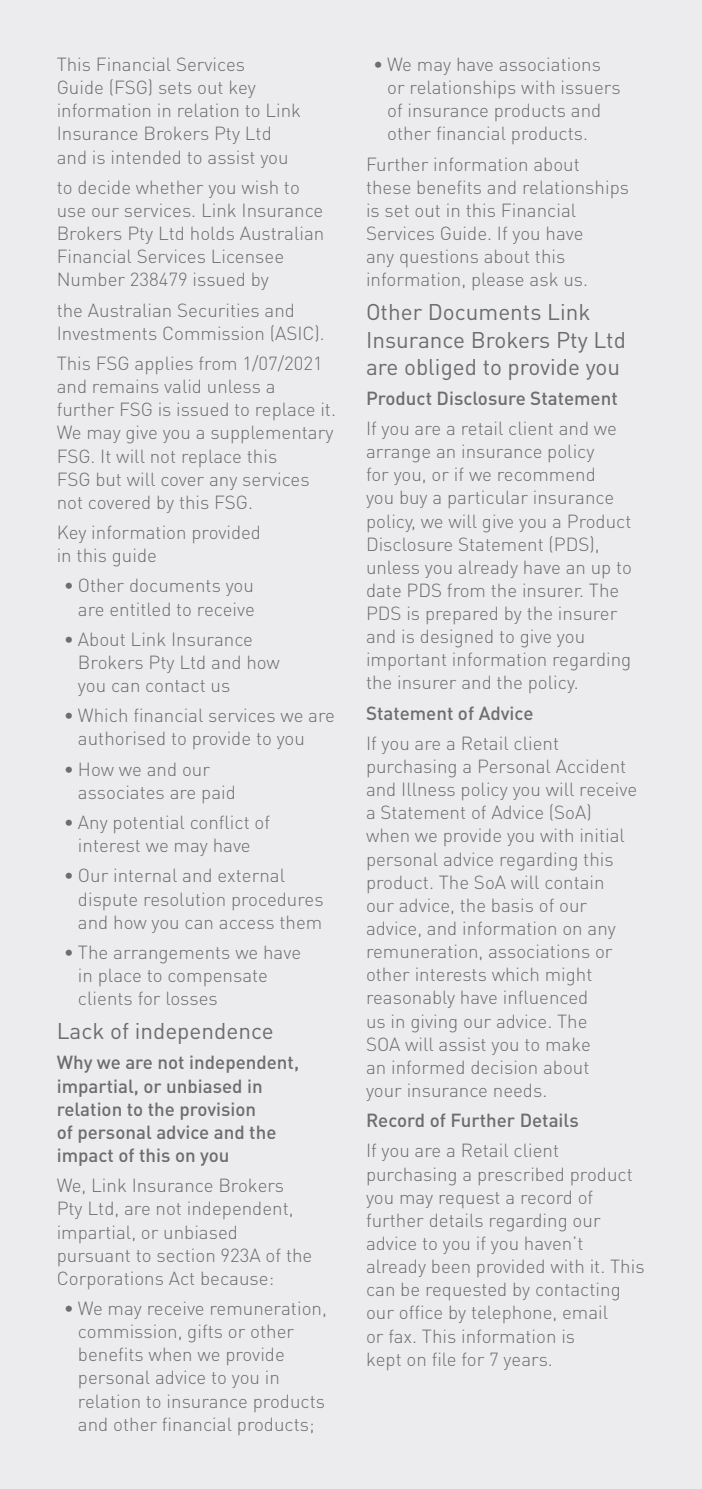
<style>
.page{position:relative;width:702px;height:1489px;background:#fff}
.page>*{position:absolute;margin:0;border:0;box-sizing:border-box;transform-origin:0 0}
.t1{font:22.5px/27px "DIN Pro";color:#6c6d70}
.t2{font:300 18.75px/23px "DIN Pro";color:#6c6d70}
.t3{font:500 18.75px/23px "DIN Pro";color:#6c6d70}
</style>
<div class="page">
<div style="left:0;top:0;width:702px;height:1488px;background:#ececee"></div>
<p class="t2" style="left:57px;top:52px;width:246px">This Financial Services<br>Guide (FSG) sets out key information in relation to Link<br>Insurance Brokers Pty Ltd and is intended to assist you</p>
<p class="t2" style="left:57px;top:175px;width:269px">to decide whether you wish to use our services. Link Insurance<br>Brokers Pty Ltd holds Australian<br>Financial Services Licensee<br>Number 238479 issued by</p>
<p class="t2" style="left:57px;top:297px;width:270px">the Australian Securities and<br>Investments Commission (ASIC).</p>
<p class="t2" style="left:57px;top:351px;width:281px">This FSG applies from 1/07/2021 and remains valid unless a further FSG is issued to replace it.<br>We may give you a supplementary<br>FSG. It will not replace this<br>FSG but will cover any services not covered by this FSG.</p>
<p class="t2" style="left:57px;top:520px;width:206px">Key information provided in this guide</p>
<p class="t2" style="left:64px;top:573px;width:192px;text-align:right">• Other documents you are entitled to receive</p>
<p class="t2" style="left:78px;top:626px;width:203px;text-indent:-14px">• About Link Insurance<br>Brokers Pty Ltd and how you can contact us</p>
<p class="t2" style="left:78px;top:703px;width:258px;text-indent:-14px">• Which financial services we are authorised to provide to you</p>
<p class="t2" style="left:78px;top:756px;width:159px;text-indent:-14px">• How we and our associates are paid</p>
<p class="t2" style="left:64px;top:810px;width:208px;text-align:center">• Any potential conflict of interest we may have</p>
<p class="t2" style="left:78px;top:863px;width:247px;text-indent:-14px">• Our internal and external dispute resolution procedures and how you can access them</p>
<p class="t2" style="left:78px;top:939px;width:225px;text-indent:-14px">• The arrangements we have in place to compensate clients for losses</p>
<p class="t1" style="left:57px;top:1016px;width:218px">Lack of independence</p>
<p class="t3" style="left:57px;top:1050px;width:244px">Why we are not independent, impartial, or unbiased in relation to the provision<br>of personal advice and the impact of this on you</p>
<p class="t2" style="left:57px;top:1173px;width:257px">We, Link Insurance Brokers<br>Pty Ltd, are not independent, impartial, or unbiased pursuant to section 923A of the<br>Corporations Act because:</p>
<p class="t2" style="left:78px;top:1295px;width:250px;text-indent:-14px">• We may receive remuneration, commission, gifts or other benefits when we provide personal advice to you in relation to insurance products and other financial products;</p>
<p class="t2" style="left:387px;top:52px;width:235px;text-indent:-14px">• We may have associations or relationships with issuers of insurance products and other fi nancial products.</p>
<p class="t2" style="left:366px;top:152px;width:264px">Further information about these benefits and relationships is set out in this Financial<br>Services Guide. If you have<br>any questions about this information, please ask us.</p>
<p class="t1" style="left:366px;top:298px;width:261px">Other Documents Link<br>Insurance Brokers Pty Ltd are obliged to provide you</p>
<p class="t3" style="left:366px;top:385px;width:253px">Product Disclosure Statement</p>
<p class="t2" style="left:366px;top:416px;width:267px">If you are a retail client and we arrange an insurance policy<br>for you, or if we recommend<br>you buy a particular insurance policy, we will give you a Product<br>Disclosure Statement (PDS), unless you already have an up to date PDS from the insurer. The<br>PDS is prepared by the insurer and is designed to give you important information regarding the insurer and the policy.</p>
<p class="t3" style="left:366px;top:700px;width:169px">Statement of Advice</p>
<p class="t2" style="left:366px;top:731px;width:273px">If you are a Retail client purchasing a Personal Accident and Illness policy you will receive a Statement of Advice (SoA) when we provide you with initial personal advice regarding this product. The SoA will contain our advice, the basis of our advice, and information on any remuneration, associations or other interests which might reasonably have influenced<br>us in giving our advice. The<br>SOA will assist you to make<br>an informed decision about<br>your insurance needs.</p>
<p class="t3" style="left:366px;top:1108px;width:214px">Record of Further Details</p>
<p class="t2" style="left:366px;top:1138px;width:280px">If you are a Retail client purchasing a prescribed product you may request a record of further details regarding our advice to you if you haven’t already been provided with it. This can be requested by contacting our office by telephone, email<br>or fax. This information is<br>kept on file for 7 years.</p>
</div>
